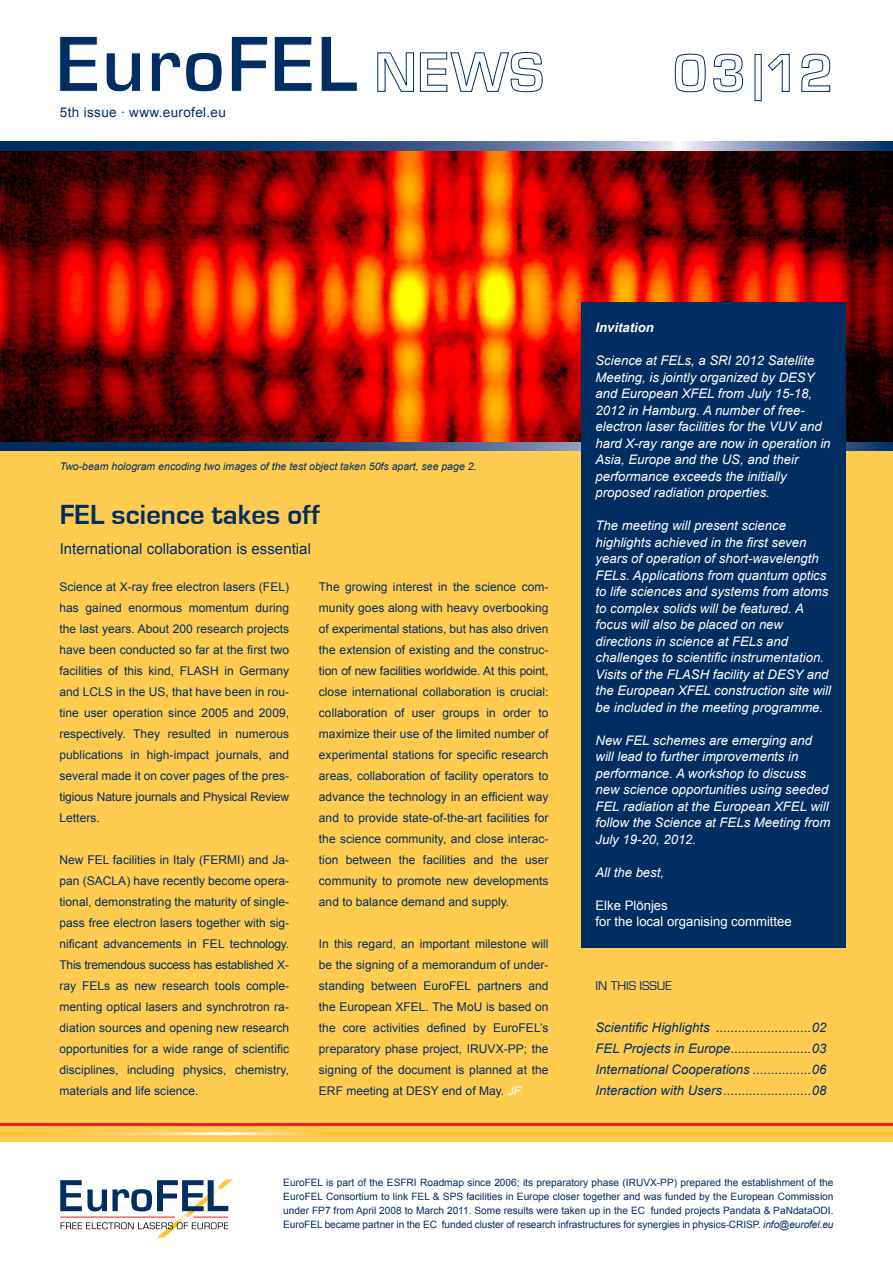
<style>
.page{position:relative;width:893px;height:1263px;background:#fff}
.page>*{position:absolute;margin:0;border:0;box-sizing:border-box;transform-origin:0 0}
.t1{font:700 28.5px "Eurostile";letter-spacing:.005em;color:#002d62}
.t2{font:15px "Arial";color:#002d62}
.t3{font:13.5px "Arial";letter-spacing:.025em;color:#002d62}
.t4{font:italic 13.2px/21px "Arial";color:#002d62;text-align:justify}
.t5{font:13.2px "Eurostile";color:#002d62}
.t6{font:italic 13.05px/16.5px "Arial";color:#fff}
.t7{font:13.05px/16.5px "Arial";color:#fff}
.t8{font:italic 700 13.05px "Arial";color:#fff}
.t9{font:12px/21px "Arial";letter-spacing:.005em;color:#002d62;text-align:justify}
.t10{font:italic 10.5px "Arial";color:#002d62}
.t11{font:10.2px/14.2px "Arial";letter-spacing:-.01em;color:#002d62;text-align:justify}
.s1{font-style:italic;color:#fff}
.s2{font-style:italic}
</style>
<div class="page">
<div style="left:0;top:388px;width:893px;height:754px;background:#ffcc4f"></div>
<hr style="left:0;top:1132px;width:893px;height:3px;background:#fff">
<hr style="left:0;top:1123px;width:893px;height:3px;background:#ed1d25">
<img style="left:0;top:150px;width:893px;height:292px">
<svg style="left:0;top:141px;width:893px;height:9px;background:#466590"></svg>
<svg style="left:0;top:442px;width:893px;height:9px;background:#244a7b"></svg>
<svg style="left:59px;top:36px;width:39px;height:56px"></svg>
<svg style="left:106px;top:53px;width:34px;height:39px"></svg>
<svg style="left:151px;top:52px;width:71px;height:40px"></svg>
<svg style="left:231px;top:36px;width:37px;height:56px"></svg>
<svg style="left:274px;top:36px;width:38px;height:56px"></svg>
<svg style="left:321px;top:36px;width:37px;height:56px"></svg>
<svg style="left:377px;top:52px;width:37px;height:40px"></svg>
<svg style="left:420px;top:52px;width:123px;height:40px"></svg>
<svg style="left:675px;top:54px;width:31px;height:38px"></svg>
<svg style="left:713px;top:54px;width:30px;height:38px"></svg>
<svg style="left:768px;top:54px;width:22px;height:38px"></svg>
<svg style="left:801px;top:54px;width:29px;height:38px"></svg>
<svg style="left:60px;top:1179px;width:173px;height:58px"></svg>
<div style="left:581px;top:302px;width:265px;height:645px;background:#002d62"></div>
<p class="t3" style="left:60px;top:104px;width:168px">5th issue · www.eurofel.eu</p>
<p class="t10" style="left:60px;top:460px;width:418px">Two-beam hologram encoding two images of the test object taken 50fs apart, see page 2.</p>
<h1 class="t1" style="left:60px;top:499px;width:262px">FEL science takes off</h1>
<p class="t2" style="left:60px;top:539px;width:253px">International collaboration is essential</p>
<p class="t9" style="left:60px;top:576px;width:231px">Science at X-ray free electron lasers (FEL) has gained enormous momentum during the last years. About 200 research projects have been conducted so far at the first two facilities of this kind, FLASH in Germany and LCLS in the US, that have been in rou&shy;tine user operation since 2005 and 2009, respectively. They resulted in numerous publications in high-impact journals, and several made it on cover pages of the pres&shy;tigious Nature journals and Physical Review Letters.</p>
<p class="t9" style="left:60px;top:849px;width:231px">New FEL facilities in Italy (FERMI) and Ja&shy;pan (SACLA) have recently become opera&shy;tional, demonstrating the maturity of single&shy;pass free electron lasers together with sig&shy;nificant advancements in FEL technology.<br>This tremendous success has established X&shy;ray FELs as new research tools comple&shy;menting optical lasers and synchrotron ra&shy;diation sources and opening new research opportunities for a wide range of scientific disciplines, including physics, chemistry, materials and life science.</p>
<p class="t9" style="left:319px;top:576px;width:231px">The growing interest in the science com&shy;munity goes along with heavy overbooking of experimental stations, but has also driven the extension of existing and the construc&shy;tion of new facilities worldwide. At this point, close international collaboration is crucial: collaboration of user groups in order to maximize their use of the limited number of experimental stations for specific research areas, collaboration of facility operators to advance the technology in an efficient way and to provide state-of-the-art facilities for the science community, and close interac&shy;tion between the facilities and the user community to promote new developments and to balance demand and supply.</p>
<p class="t9" style="left:319px;top:933px;width:231px">In this regard, an important milestone will be the signing of a memorandum of under&shy;standing between EuroFEL partners and the European XFEL. The MoU is based on the core activities defined by EuroFEL’s preparatory phase project, IRUVX-PP; the signing of the document is planned at the ERF meeting at DESY end of May. <span class="s1">JF</span></p>
<p class="t8" style="left:595px;top:319px;width:60px">Invitation</p>
<p class="t6" style="left:595px;top:353px;width:236px">Science at FELs, a SRI 2012 Satellite Meeting, is jointly organized by DESY and European XFEL from July 15-18, 2012 in Hamburg. A number of free&shy;electron laser facilities for the VUV and hard X-ray range are now in operation in Asia, Europe and the US, and their performance exceeds the initially proposed radiation properties.</p>
<p class="t6" style="left:595px;top:518px;width:237px">The meeting will present science highlights achieved in the first seven years of operation of short-wavelength FELs. Applications from quantum optics to life sciences and systems from atoms to complex solids will be featured. A focus will also be placed on new directions in science at FELs and challenges to scientific instrumentation.<br>Visits of the FLASH facility at DESY and the European XFEL construction site will be included in the meeting programme.</p>
<p class="t6" style="left:595px;top:732px;width:236px">New FEL schemes are emerging and will lead to further improvements in performance. A workshop to discuss new science opportunities using seeded FEL radiation at the European XFEL will follow the Science at FELs Meeting from July 19-20, 2012.</p>
<p class="t6" style="left:595px;top:864px;width:70px">All the best,</p>
<p class="t7" style="left:595px;top:897px;width:198px">Elke Plönjes<br>for the local organising committee</p>
<p class="t5" style="left:595px;top:979px;width:78px">IN THIS ISSUE</p>
<p class="t4" style="left:595px;top:1017px;width:233px">Scientific Highlights ..........................02<br>FEL Projects in Europe......................03<br>International Cooperations ................06<br>Interaction with Users........................08</p>
<p class="t11" style="left:283px;top:1175px;width:552px">EuroFEL is part of the ESFRI Roadmap since 2006; its preparatory phase (IRUVX-PP) prepared the establishment of the EuroFEL Consortium to link FEL &amp; SPS facilities in Europe closer together and was funded by the European Commission under FP7 from April 2008 to March 2011. Some results were taken up in the EC funded projects Pandata &amp; PaNdataODI.<br>EuroFEL became partner in the EC funded cluster of research infrastructures for synergies in physics-CRISP. <span class="s2">info@eurofel.eu</span></p>
</div>
